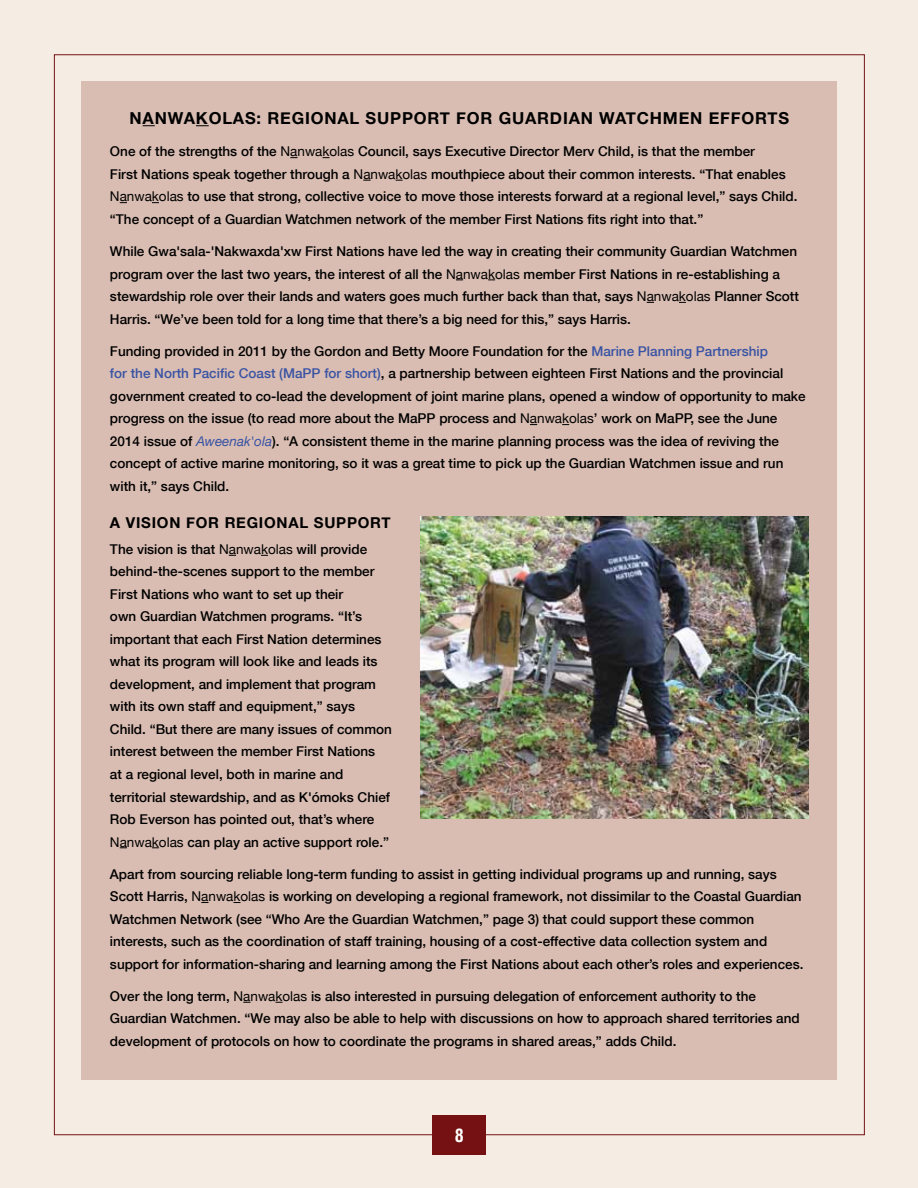
<style>
.page{position:relative;width:918px;height:1188px;background:#f5ede3}
.page>*{position:absolute;margin:0;border:0;box-sizing:border-box;transform-origin:0 0}
.t1{font:700 condensed 18px "Helvetica";color:#fff}
.t2{font:700 16.5px "Helvetica Neue";letter-spacing:.05em;color:#000}
.t3{font:700 15px "Helvetica Neue";color:#000}
.t4{font:500 13.5px/22.5px "Helvetica Neue";color:#000}
.s1{font-weight:400}
.s2{color:#3953a4}
.s3{font-weight:400;font-style:italic;color:#3953a4}
</style>
<div class="page">
<div style="left:432px;top:1115px;width:54px;height:40px;background:#751112"></div>
<div style="left:82px;top:81px;width:755px;height:999px;background:#d9bdb2"></div>
<svg style="left:143px;top:125px;width:12px;height:1px"></svg>
<svg style="left:196px;top:125px;width:13px;height:1px"></svg>
<img style="left:420px;top:516px;width:389px;height:303px">
<p class="t2" style="left:130px;top:105px;width:661px">NANWAKOLAS: REGIONAL SUPPORT FOR GUARDIAN WATCHMEN EFFORTS</p>
<p class="t4" style="left:110px;top:140px;width:689px">One of the strengths of the <span class="s1">Nanwakolas</span> Council, says Executive Director Merv Child, is that the member<br>First Nations speak together through a <span class="s1">Nanwakolas</span> mouthpiece about their common interests. “That enables <span class="s1">Nanwakolas</span> to use that strong, collective voice to move those interests forward at a regional level,” says Child. “The concept of a Guardian Watchmen network of the member First Nations fits right into that.”</p>
<p class="t4" style="left:110px;top:239px;width:690px">While Gwa'sala-'Nakwaxda'xw First Nations have led the way in creating their community Guardian Watchmen program over the last two years, the interest of all the <span class="s1">Nanwakolas</span> member First Nations in re-establishing a stewardship role over their lands and waters goes much further back than that, says <span class="s1">Nanwakolas</span> Planner Scott Harris. “We’ve been told for a long time that there’s a big need for this,” says Harris.</p>
<p class="t4" style="left:110px;top:339px;width:697px">Funding provided in 2011 by the Gordon and Betty Moore Foundation for the <span class="s2">Marine Planning Partnership<br>for the North Pacific Coast (MaPP for short)</span>, a partnership between eighteen First Nations and the provincial government created to co-lead the development of joint marine plans, opened a window of opportunity to make progress on the issue (to read more about the MaPP process and <span class="s1">Nanwakolas</span>’ work on MaPP, see the June 2014 issue of <span class="s3">Aweenak'ola</span>). “A consistent theme in the marine planning process was the idea of reviving the concept of active marine monitoring, so it was a great time to pick up the Guardian Watchmen issue and run with it,” says Child.</p>
<p class="t3" style="left:110px;top:511px;width:36px">A VISION</p>
<p class="t3" style="left:186px;top:511px;width:12px">FOR</p>
<p class="t3" style="left:225px;top:511px;width:12px">REGIONAL</p>
<p class="t3" style="left:314px;top:511px;width:34px">SUPPORT</p>
<p class="t4" style="left:110px;top:537px;width:283px">The vision is that <span class="s1">Nanwakolas</span> will provide behind-the-scenes support to the member First Nations who want to set up their<br>own Guardian Watchmen programs. “It’s important that each First Nation determines what its program will look like and leads its development, and implement that program with its own staff and equipment,” says Child. “But there are many issues of common interest between the member First Nations<br>at a regional level, both in marine and territorial stewardship, and as K'ómoks Chief Rob Everson has pointed out, that’s where <span class="s1">Nanwakolas</span> can play an active support role.”</p>
<p class="t4" style="left:110px;top:862px;width:695px">Apart from sourcing reliable long-term funding to assist in getting individual programs up and running, says Scott Harris, <span class="s1">Nanwakolas</span> is working on developing a regional framework, not dissimilar to the Coastal Guardian Watchmen Network (see “Who Are the Guardian Watchmen,” page 3) that could support these common interests, such as the coordination of staff training, housing of a cost-effective data collection system and support for information-sharing and learning among the First Nations about each other’s roles and experiences.</p>
<p class="t4" style="left:110px;top:984px;width:691px">Over the long term, <span class="s1">Nanwakolas</span> is also interested in pursuing delegation of enforcement authority to the<br>Guardian Watchmen. “We may also be able to help with discussions on how to approach shared territories and development of protocols on how to coordinate the programs in shared areas,” adds Child.</p>
<h1 class="t1" style="left:455px;top:1124px;width:10px">8</h1>
</div>
